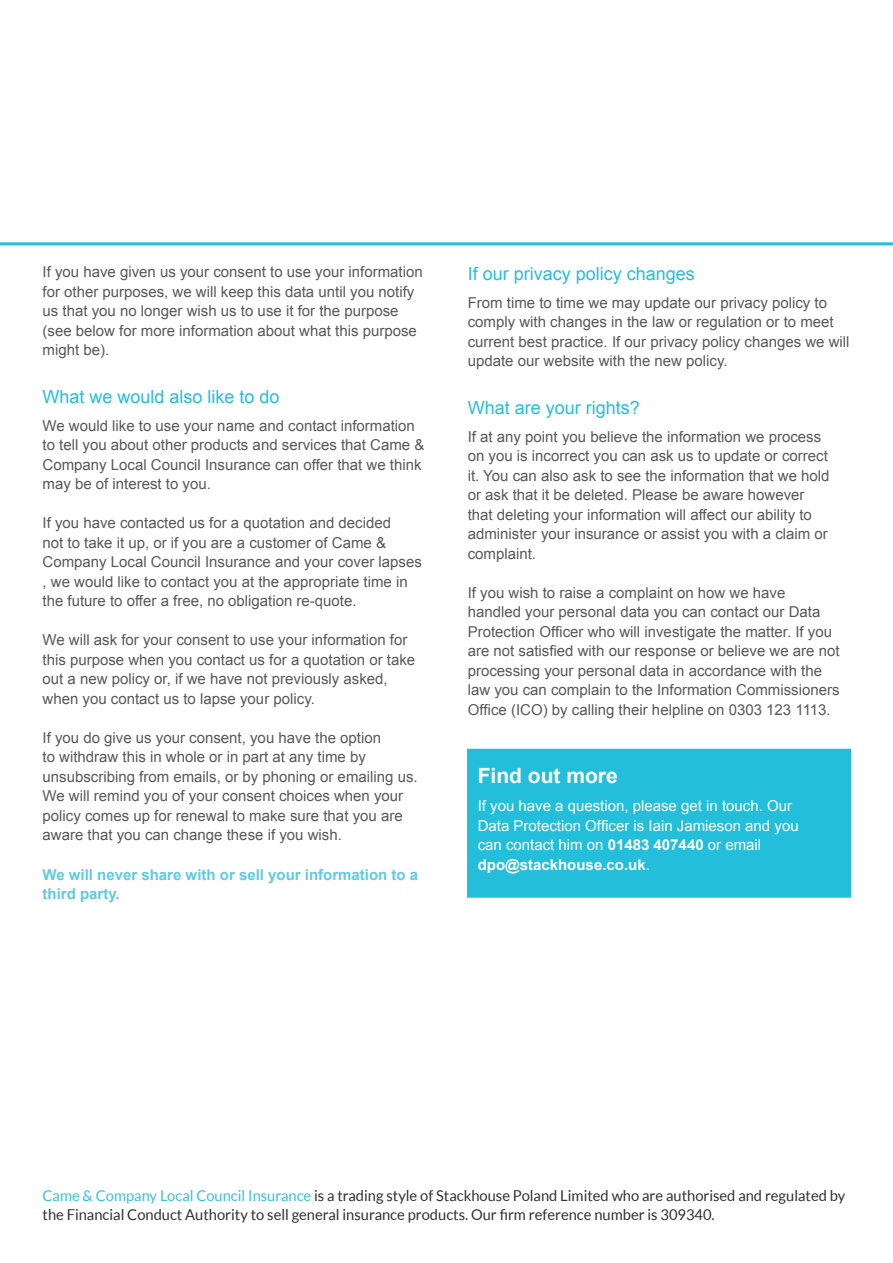
<style>
.page{position:relative;width:893px;height:1263px;background:#fff}
.page>*{position:absolute;margin:0;border:0;box-sizing:border-box;transform-origin:0 0}
.t1{font:700 21px "Arial";color:#fff}
.t2{font:18px "Arial";color:#23bfda}
.t3{font:15px/19.5px "Arial";color:#57585a}
.t4{font:15px/19.5px "Lato";color:#312f30}
.t5{font:15px "Arial";color:#fff}
.t6{font:700 15px/19.5px "Arial";color:#5fcae0}
.t7{font:700 15px "Arial";color:#fff}
.s1{font-weight:700}
.s2{font-weight:400}
.s3{color:#36c2db}
</style>
<div class="page">
<div style="left:467px;top:749px;width:384px;height:149px;background:#23bfda;border:2px solid #23bfda"></div>
<hr style="left:0;top:242px;width:893px;height:3px;background:#23bfda">
<p class="t3" style="left:43px;top:263px;width:382px">If you have given us your consent to use your information for other purposes, we will keep this data until you notify us that you no longer wish us to use it for the purpose (see below for more information about what this purpose might be).</p>
<p class="t2" style="left:43px;top:385px;width:239px">What we would also like to do</p>
<p class="t3" style="left:43px;top:416px;width:383px">We would like to use your name and contact information to tell you about other products and services that Came &amp; Company Local Council Insurance can offer that we think may be of interest to you.</p>
<p class="t3" style="left:43px;top:514px;width:381px">If you have contacted us for a quotation and decided<br>not to take it up, or if you are a customer of Came &amp; Company Local Council Insurance and your cover lapses , we would like to contact you at the appropriate time in the future to offer a free, no obligation re-quote.</p>
<p class="t3" style="left:43px;top:631px;width:374px">We will ask for your consent to use your information for this purpose when you contact us for a quotation or take out a new policy or, if we have not previously asked, when you contact us to lapse your policy.</p>
<p class="t3" style="left:43px;top:728px;width:377px">If you do give us your consent, you have the option<br>to withdraw this in whole or in part at any time by unsubscribing from emails, or by phoning or emailing us.<br>We will remind you of your consent choices when your policy comes up for renewal to make sure that you are aware that you can change these if you wish.</p>
<p class="t6" style="left:43px;top:865px;width:377px">We will never share with or sell your information to a third party.</p>
<p class="t2" style="left:468px;top:261px;width:229px">If our privacy policy changes</p>
<p class="t3" style="left:468px;top:293px;width:383px">From time to time we may update our privacy policy to comply with changes in the law or regulation or to meet current best practice. If our privacy policy changes we will update our website with the new policy.</p>
<p class="t2" style="left:468px;top:395px;width:174px">What are your rights?</p>
<p class="t3" style="left:468px;top:427px;width:363px">If at any point you believe the information we process on you is incorrect you can ask us to update or correct it. You can also ask to see the information that we hold or ask that it be deleted. Please be aware however that deleting your information will affect our ability to administer your insurance or assist you with a claim or complaint.</p>
<p class="t3" style="left:468px;top:583px;width:373px">If you wish to raise a complaint on how we have handled your personal data you can contact our Data Protection Officer who will investigate the matter. If you are not satisfied with our response or believe we are not processing your personal data in accordance with the law you can complain to the Information Commissioners Office (ICO) by calling their helpline on 0303 123 1113.</p>
<p class="t1" style="left:478px;top:762px;width:142px">Find out more</p>
<p class="t5" style="left:478px;top:796px;width:316px">If you have a question, please get in touch. Our</p>
<p class="t5" style="left:478px;top:816px;width:322px">Data Protection Officer is Iain Jamieson and you</p>
<p class="t5" style="left:478px;top:835px;width:285px">can contact him on <span class="s1">01483 407440</span> or email</p>
<p class="t7" style="left:478px;top:854px;width:174px">dpo@stackhouse.co.uk<span class="s2">.</span></p>
<p class="t4" style="left:43px;top:1186px;width:804px"><span class="s3">Came &amp; Company Local Council Insurance</span> is a trading style of Stackhouse Poland Limited who are authorised and regulated by the Financial Conduct Authority to sell general insurance products. Our firm reference number is 309340.</p>
</div>
